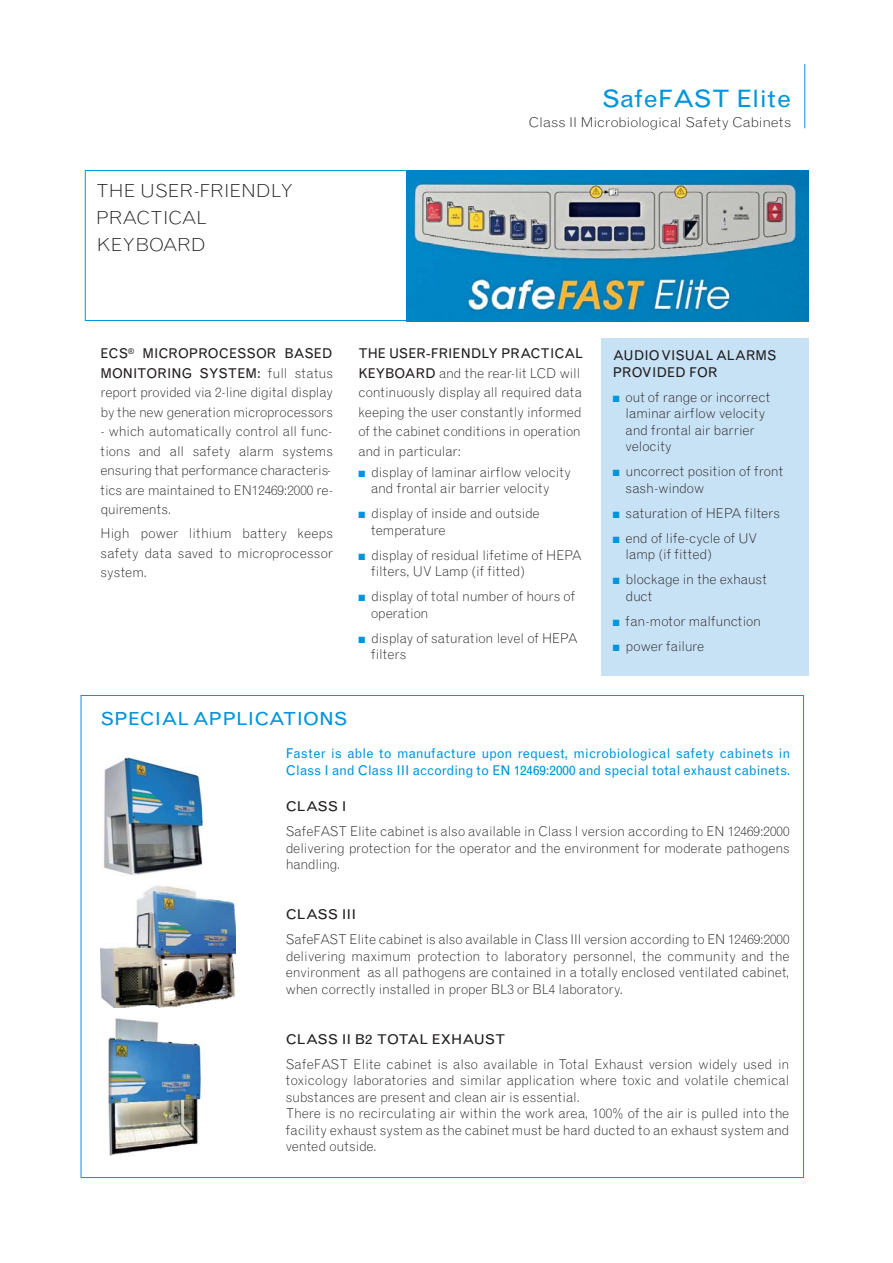
<style>
.page{position:relative;width:893px;height:1263px;background:#fff}
.page>*{position:absolute;margin:0;border:0;box-sizing:border-box;transform-origin:0 0}
.t1{font:24px "Grotesque";color:#0095da;scale:1.1 1}
.t2{font:300 18px/27px "Grotesque";color:#231f20;scale:1.1 1}
.t3{font:18px "Grotesque";color:#0095da;scale:1.1 1}
.t4{font:300 13.5px/16.5px "Grotesque";letter-spacing:-.005em;color:#231f20}
.t5{font:13.5px/16.5px "Grotesque";color:#0095da}
.t6{font:300 13.5px "Grotesque";letter-spacing:-.005em;color:#231f20;scale:1.1 1}
.t7{font:13.5px "Grotesque";color:#231f20;scale:1.1 1}
.t8{font:13.5px/16.5px "Grotesque";color:#231f20}
.s1{font-weight:400}
.s2{color:#0095da}
</style>
<div class="page">
<hr style="left:804px;top:64px;width:1px;height:64px;background:#0095da">
<div style="left:601px;top:338px;width:207px;height:337px;background:#c7e1f5"></div>
<img style="left:406px;top:170px;width:402px;height:151px">
<img style="left:103px;top:757px;width:100px;height:118px">
<img style="left:100px;top:885px;width:136px;height:122px">
<img style="left:108px;top:1018px;width:93px;height:138px">
<h2 class="t2" style="left:96px;top:179px;width:181px">THE USER-FRIENDLY<br>PRACTICAL<br>KEYBOARD</h2>
<h1 class="t1" style="left:602px;top:90px;width:174px">SafeFAST Elite</h1>
<p class="t6" style="left:529px;top:118px;width:240px">Class II Microbiological Safety Cabinets</p>
<p class="t4" style="left:100px;top:345px;width:234px;line-height:19.5px;text-align:justify"><span class="s1">ECS</span><sup>®</sup> <span class="s1">MICROPROCESSOR BASED MONITORING SYSTEM:</span> full status report provided via 2-line digital display by the new generation microprocessors</p>
<p class="t4" style="left:100px;top:423px;width:234px;line-height:19.5px">- which automatically control all func&shy;tions and all safety alarm systems ensuring that performance characteris&shy;tics are maintained to EN12469:2000 re&shy;quirements.</p>
<p class="t4" style="left:100px;top:525px;width:234px;line-height:19.5px;text-align:justify">High power lithium battery keeps safety data saved to microprocessor system.</p>
<p class="t4" style="left:358px;top:345px;width:226px;line-height:19.5px"><span class="s1">THE USER-FRIENDLY PRACTICAL KEYBOARD</span> and the rear-lit LCD will continuously display all required data keeping the user constantly informed of the cabinet conditions in operation and in particular:</p>
<p class="t4" style="left:371px;top:465px;width:201px;text-indent:-13px"><span class="s2">■</span> display of laminar airflow velocity and frontal air barrier velocity</p>
<p class="t4" style="left:371px;top:506px;width:170px;text-indent:-13px"><span class="s2">■</span> display of inside and outside temperature</p>
<p class="t4" style="left:371px;top:548px;width:212px;text-indent:-13px"><span class="s2">■</span> display of residual lifetime of HEPA filters, UV Lamp (if fitted)</p>
<p class="t4" style="left:371px;top:589px;width:205px;text-indent:-13px"><span class="s2">■</span> display of total number of hours of operation</p>
<p class="t4" style="left:371px;top:631px;width:208px;text-indent:-13px"><span class="s2">■</span> display of saturation level of HEPA filters</p>
<p class="t8" style="left:613px;top:348px;width:165px">AUDIO VISUAL ALARMS<br>PROVIDED FOR</p>
<p class="t4" style="left:626px;top:390px;width:146px;text-indent:-13px"><span class="s2">■</span> out of range or incorrect laminar airflow velocity and frontal air barrier velocity</p>
<p class="t4" style="left:626px;top:464px;width:159px;text-indent:-13px"><span class="s2">■</span> uncorrect position of front sash-window</p>
<p class="t4" style="left:613px;top:506px;width:169px"><span class="s2">■</span> saturation of HEPA filters</p>
<p class="t4" style="left:626px;top:531px;width:133px;text-indent:-13px"><span class="s2">■</span> end of life-cycle of UV lamp (if fitted)</p>
<p class="t4" style="left:626px;top:572px;width:143px;text-indent:-13px"><span class="s2">■</span> blockage in the exhaust duct</p>
<p class="t4" style="left:613px;top:614px;width:150px"><span class="s2">■</span> fan-motor malfunction</p>
<p class="t4" style="left:613px;top:639px;width:93px"><span class="s2">■</span> power failure</p>
<h2 class="t3" style="left:100px;top:712px;width:226px">SPECIAL APPLICATIONS</h2>
<p class="t5" style="left:286px;top:746px;width:506px">Faster is able to manufacture upon request, microbiological safety cabinets in<br>Class I and Class III according to EN 12469:2000 and special total exhaust cabinets.</p>
<p class="t7" style="left:286px;top:801px;width:57px">CLASS I</p>
<p class="t4" style="left:286px;top:824px;width:505px;text-align:justify">SafeFAST Elite cabinet is also available in Class I version according to EN 12469:2000 delivering protection for the operator and the environment for moderate pathogens handling.</p>
<p class="t7" style="left:286px;top:909px;width:65px">CLASS III</p>
<p class="t4" style="left:286px;top:932px;width:505px;text-align:justify">SafeFAST Elite cabinet is also available in Class III version according to EN 12469:2000 delivering maximum protection to laboratory personnel, the community and the environment as all pathogens are contained in a totally enclosed ventilated cabinet, when correctly installed in proper BL3 or BL4 laboratory.</p>
<p class="t7" style="left:286px;top:1034px;width:201px">CLASS II B2 TOTAL EXHAUST</p>
<p class="t4" style="left:286px;top:1057px;width:505px">SafeFAST Elite cabinet is also available in Total Exhaust version widely used in toxicology laboratories and similar application where toxic and volatile chemical substances are present and clean air is essential.<br>There is no recirculating air within the work area, 100% of the air is pulled into the facility exhaust system as the cabinet must be hard ducted to an exhaust system and vented outside.</p>
</div>
